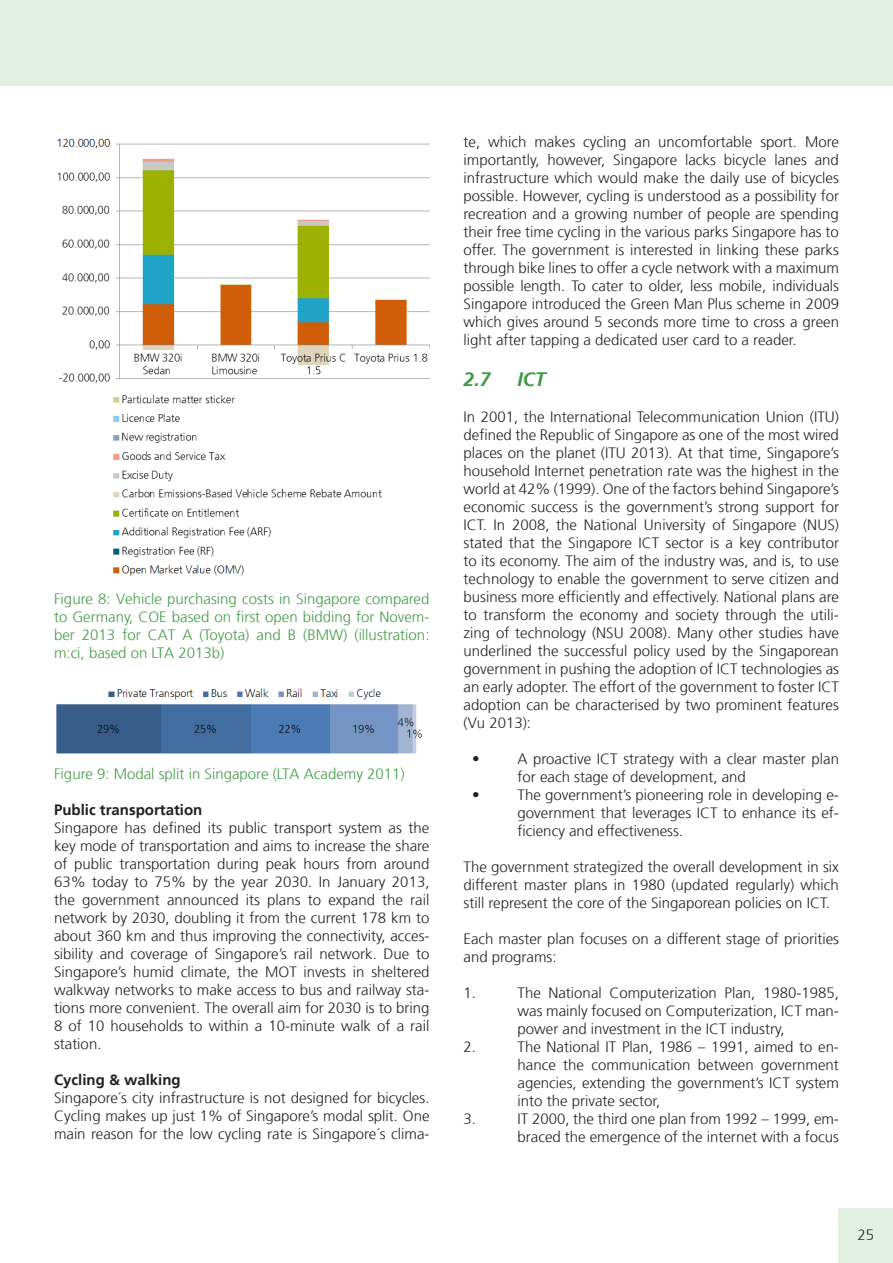
<style>
.page{position:relative;width:893px;height:1263px;background:#fff}
.page>*{position:absolute;margin:0;border:0;box-sizing:border-box;transform-origin:0 0}
.Zwischenüberschrift{font:italic 700 19.5px "Frutiger";color:#419b45}
.t1{font:300 15px/18px "Frutiger";color:#231f20;text-align:justify}
.Bild-_und_Tabellenun{font:300 15px/18px "Frutiger";color:#419b45;text-align:justify}
.t2{font:700 15px "Frutiger";color:#231f20}
</style>
<div class="page">
<div style="left:839px;top:1209px;width:54px;height:54px;background:#e2f0e3"></div>
<div style="left:0;top:0;width:893px;height:85px;background:#e2f0e3"></div>
<img style="left:57px;top:138px;width:372px;height:438px">
<img style="left:56px;top:688px;width:367px;height:66px">
<p class="Bild-_und_Tabellenun" style="left:54px;top:590px;width:377px">Figure 8: Vehicle purchasing costs in Singapore compared to Germany, COE based on first open bidding for Novem&shy;ber 2013 for CAT A (Toyota) and B (BMW) (illustration: m:ci, based on LTA 2013b)</p>
<p class="Bild-_und_Tabellenun" style="left:54px;top:765px;width:352px">Figure 9: Modal split in Singapore (LTA Academy 2011)</p>
<p class="t2" style="left:54px;top:801px;width:150px">Public transportation</p>
<p class="t1" style="left:54px;top:819px;width:377px">Singapore has defined its public transport system as the key mode of transportation and aims to increase the share of public transportation during peak hours from around 63% today to 75% by the year 2030. In January 2013, the government announced its plans to expand the rail network by 2030, doubling it from the current 178 km to about 360 km and thus improving the connectivity, acces&shy;sibility and coverage of Singapore’s rail network. Due to Singapore’s humid climate, the MOT invests in sheltered walkway networks to make access to bus and railway sta&shy;tions more convenient. The overall aim for 2030 is to bring 8 of 10 households to within a 10-minute walk of a rail station.</p>
<p class="t2" style="left:54px;top:1071px;width:128px">Cycling &amp; walking</p>
<p class="t1" style="left:54px;top:1089px;width:377px">Singapore´s city infrastructure is not designed for bicycles.<br>Cycling makes up just 1% of Singapore’s modal split. One main reason for the low cycling rate is Singapore´s clima-</p>
<p class="t1" style="left:463px;top:133px;width:377px">te, which makes cycling an uncomfortable sport. More importantly, however, Singapore lacks bicycle lanes and infrastructure which would make the daily use of bicycles possible. However, cycling is understood as a possibility for recreation and a growing number of people are spending their free time cycling in the various parks Singapore has to offer. The government is interested in linking these parks through bike lines to offer a cycle network with a maximum possible length. To cater to older, less mobile, individuals Singapore introduced the Green Man Plus scheme in 2009 which gives around 5 seconds more time to cross a green light after tapping a dedicated user card to a reader.</p>
<p class="Zwischenüberschrift" style="left:463px;top:368px;width:29px">2.7</p>
<p class="Zwischenüberschrift" style="left:517px;top:368px;width:30px">ICT</p>
<p class="t1" style="left:463px;top:408px;width:377px">In 2001, the International Telecommunication Union (ITU) defined the Republic of Singapore as one of the most wired places on the planet (ITU 2013). At that time, Singapore’s household Internet penetration rate was the highest in the world at 42% (1999). One of the factors behind Singapore’s economic success is the government’s strong support for ICT. In 2008, the National University of Singapore (NUS) stated that the Singapore ICT sector is a key contributor to its economy. The aim of the industry was, and is, to use technology to enable the government to serve citizen and business more efficiently and effectively. National plans are to transform the economy and society through the utili&shy;zing of technology (NSU 2008). Many other studies have underlined the successful policy used by the Singaporean government in pushing the adoption of ICT technologies as an early adopter. The effort of the government to foster ICT adoption can be characterised by two prominent features (Vu 2013):</p>
<p class="t1" style="left:472px;top:750px;width:9px">•</p>
<p class="t1" style="left:517px;top:750px;width:323px">A proactive ICT strategy with a clear master plan for each stage of development, and</p>
<p class="t1" style="left:472px;top:786px;width:9px">•</p>
<p class="t1" style="left:517px;top:786px;width:323px">The government’s pioneering role in developing e&shy;government that leverages ICT to enhance its ef&shy;ficiency and effectiveness.</p>
<p class="t1" style="left:463px;top:858px;width:377px">The government strategized the overall development in six different master plans in 1980 (updated regularly) which still represent the core of the Singaporean policies on ICT.</p>
<p class="t1" style="left:463px;top:930px;width:377px">Each master plan focuses on a different stage of priorities and programs:</p>
<p class="t1" style="left:463px;top:984px;width:14px">1.</p>
<p class="t1" style="left:517px;top:984px;width:323px">The National Computerization Plan, 1980-1985, was mainly focused on Computerization, ICT man&shy;power and investment in the ICT industry,</p>
<p class="t1" style="left:463px;top:1038px;width:14px">2.</p>
<p class="t1" style="left:517px;top:1038px;width:323px">The National IT Plan, 1986 – 1991, aimed to en&shy;hance the communication between government agencies, extending the government’s ICT system into the private sector,</p>
<p class="t1" style="left:463px;top:1110px;width:14px">3.</p>
<p class="t1" style="left:517px;top:1110px;width:323px">IT 2000, the third one plan from 1992 – 1999, em&shy;braced the emergence of the internet with a focus</p>
<p class="t1" style="left:857px;top:1226px;width:18px">25</p>
</div>
